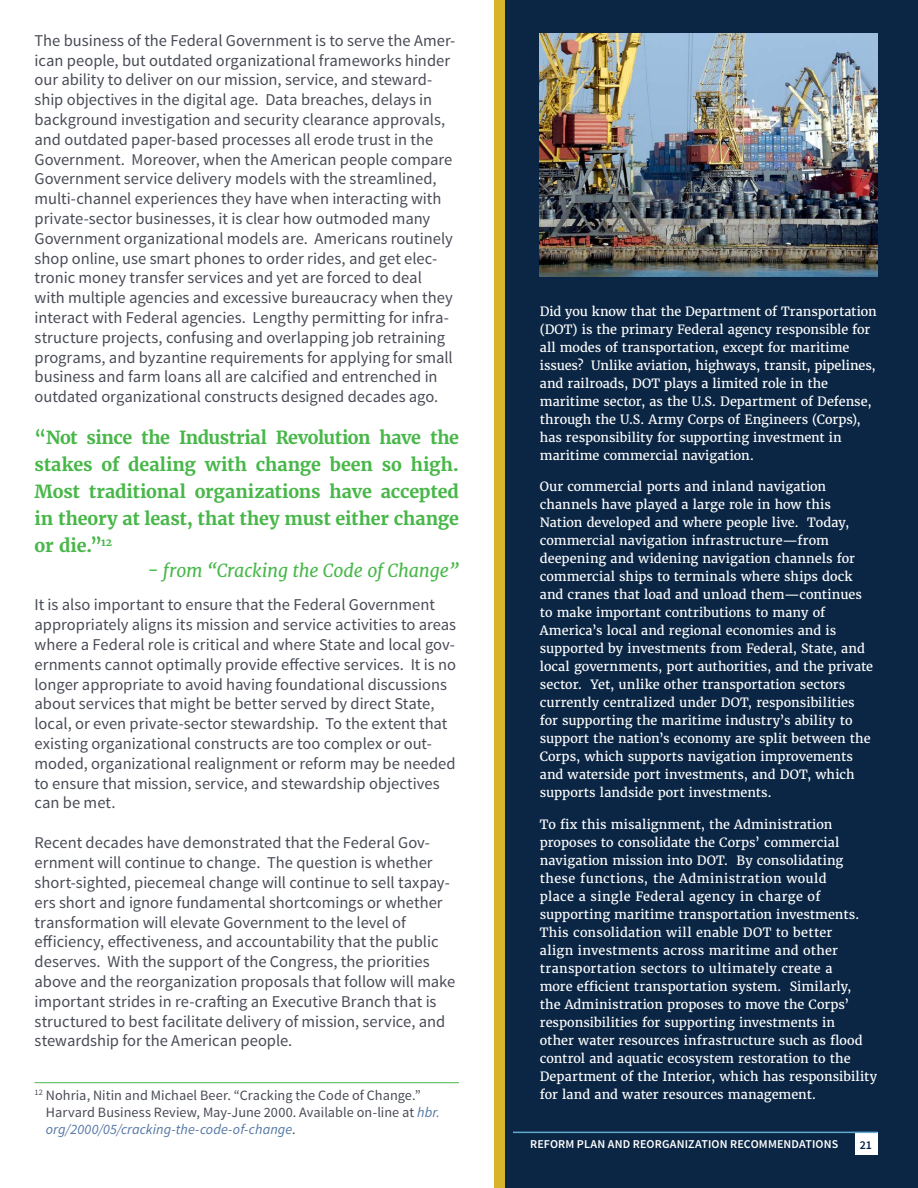
<style>
.page{position:relative;width:918px;height:1188px;background:#fff}
.page>*{position:absolute;margin:0;border:0;box-sizing:border-box;transform-origin:0 0}
.t1{font:700 18px/27px "Merriweather";letter-spacing:-.01em;color:#48b749;text-align:justify}
.t2{font:italic 18px "Merriweather";letter-spacing:-.01em;color:#48b749}
.Body_Text{font:16.5px/19.8px "Source Sans Pro";color:#494c56}
.footnotes_text{font:14.25px/17.1px "Source Sans Pro";letter-spacing:.005em;color:#494c56}
.H2_No_TOC{font:12.75px/18px "Merriweather";letter-spacing:.005em;color:#fff}
.t3{font:600 12px "Source Sans Pro";letter-spacing:.015em;color:#fff}
.t4{font:600 12px "Source Sans Pro";color:#0b2644}
.s1{font-style:italic;color:#5376a4}
</style>
<div class="page">
<hr style="left:35px;top:1082px;width:424px;height:1px;background:#48b749">
<div style="left:499px;top:0;width:419px;height:1188px;background:#0b2644"></div>
<div style="left:494px;top:0;width:11px;height:1188px;background:#d7b429"></div>
<img style="left:540px;top:33px;width:337px;height:243px">
<div style="left:855px;top:1132px;width:23px;height:23px;background:#fff"></div>
<hr style="left:513px;top:1132px;width:365px;height:1px;background:#62a9d0">
<p class="Body_Text" style="left:35px;top:31px;width:422px">The business of the Federal Government is to serve the Amer&shy;ican people, but outdated organizational frameworks hinder our ability to deliver on our mission, service, and steward&shy;ship objectives in the digital age. Data breaches, delays in background investigation and security clearance approvals, and outdated paper-based processes all erode trust in the Government. Moreover, when the American people compare Government service delivery models with the streamlined, multi-channel experiences they have when interacting with private-sector businesses, it is clear how outmoded many Government organizational models are. Americans routinely shop online, use smart phones to order rides, and get elec&shy;tronic money transfer services and yet are forced to deal with multiple agencies and excessive bureaucracy when they interact with Federal agencies. Lengthy permitting for infra&shy;structure projects, confusing and overlapping job retraining programs, and byzantine requirements for applying for small business and farm loans all are calcified and entrenched in outdated organizational constructs designed decades ago.</p>
<p class="t1" style="left:35px;top:423px;width:426px">“Not since the Industrial Revolution have the stakes of dealing with change been so high.<br>Most traditional organizations have accepted in theory at least, that they must either change or die.”<sup>12</sup></p>
<p class="t2" style="left:148px;top:559px;width:313px">- from “Cracking the Code of Change”</p>
<p class="Body_Text" style="left:35px;top:595px;width:423px">It is also important to ensure that the Federal Government appropriately aligns its mission and service activities to areas where a Federal role is critical and where State and local gov&shy;ernments cannot optimally provide effective services. It is no longer appropriate to avoid having foundational discussions about services that might be better served by direct State, local, or even private-sector stewardship. To the extent that existing organizational constructs are too complex or out&shy;moded, organizational realignment or reform may be needed to ensure that mission, service, and stewardship objectives can be met.</p>
<p class="Body_Text" style="left:35px;top:833px;width:422px">Recent decades have demonstrated that the Federal Gov&shy;ernment will continue to change. The question is whether short-sighted, piecemeal change will continue to sell taxpay&shy;ers short and ignore fundamental shortcomings or whether transformation will elevate Government to the level of efficiency, effectiveness, and accountability that the public deserves. With the support of the Congress, the priorities above and the reorganization proposals that follow will make important strides in re-crafting an Executive Branch that is structured to best facilitate delivery of mission, service, and stewardship for the American people.</p>
<p class="footnotes_text" style="left:46px;top:1087px;width:396px;text-indent:-11px"><sup>12</sup> Nohria, Nitin and Michael Beer. “Cracking the Code of Change.”<br>Harvard Business Review, May-June 2000. Available on-line at <span class="s1">hbr. org/2000/05/cracking-the-code-of-change</span>.</p>
<p class="H2_No_TOC" style="left:540px;top:302px;width:338px">Did you know that the Department of Transportation (DOT) is the primary Federal agency responsible for all modes of transportation, except for maritime issues? Unlike aviation, highways, transit, pipelines, and railroads, DOT plays a limited role in the maritime sector, as the U. S. Department of Defense, through the U. S. Army Corps of Engineers (Corps), has responsibility for supporting investment in maritime commercial navigation.</p>
<p class="H2_No_TOC" style="left:540px;top:478px;width:335px">Our commercial ports and inland navigation channels have played a large role in how this Nation developed and where people live. Today, commercial navigation infrastructure—from deepening and widening navigation channels for commercial ships to terminals where ships dock and cranes that load and unload them—continues to make important contributions to many of America’s local and regional economies and is supported by investments from Federal, State, and local governments, port authorities, and the private sector. Yet, unlike other transportation sectors currently centralized under DOT, responsibilities for supporting the maritime industry’s ability to support the nation’s economy are split between the Corps, which supports navigation improvements and waterside port investments, and DOT, which supports landside port investments.</p>
<p class="H2_No_TOC" style="left:540px;top:815px;width:339px">To fix this misalignment, the Administration proposes to consolidate the Corps’ commercial navigation mission into DOT. By consolidating these functions, the Administration would<br>place a single Federal agency in charge of supporting maritime transportation investments.<br>This consolidation will enable DOT to better<br>align investments across maritime and other transportation sectors to ultimately create a<br>more efficient transportation system. Similarly,<br>the Administration proposes to move the Corps’ responsibilities for supporting investments in<br>other water resources infrastructure such as flood control and aquatic ecosystem restoration to the Department of the Interior, which has responsibility for land and water resources management.</p>
<p class="t3" style="left:530px;top:1136px;width:310px">REFORM PLAN AND REORGANIZATION RECOMMENDATIONS</p>
<p class="t4" style="left:860px;top:1137px;width:14px">21</p>
</div>
